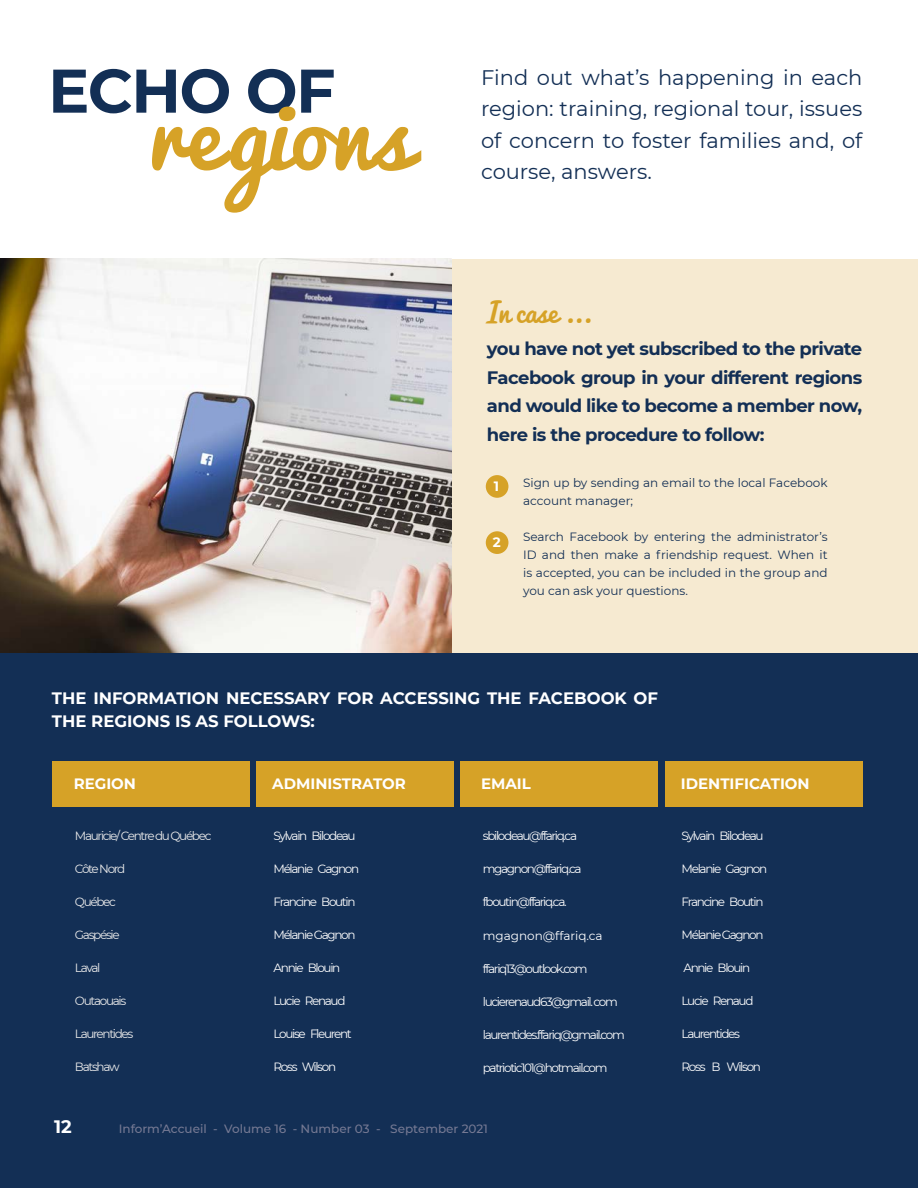
<style>
.page{position:relative;width:918px;height:1188px;background:#fff}
.page>*{position:absolute;margin:0;border:0;box-sizing:border-box;transform-origin:0 0}
.t1{font:93px "Pacifico";color:#d6a227}
.t2{font:700 61.5px "Montserrat";letter-spacing:-.025em;color:#132f55}
.t3{font:27px "Pacifico";letter-spacing:-.02em;color:#d6a227}
.t4{font:21px/31.5px "Montserrat";color:#132f55;text-align:justify}
.t5{font:700 18px/28.5px "Montserrat";letter-spacing:-.03em;color:#132f55;text-align:justify}
.t6{font:700 18px "Montserrat";color:#fff}
.t7{font:700 16.5px/22.5px "Montserrat";color:#fff}
.t8{font:700 15px "Montserrat";color:#fff}
.t9{font:700 13.5px "Montserrat";color:#fff}
.t10{font:12px "Montserrat";letter-spacing:-.11em;color:#fff}
.t11{font:12px/18px "Montserrat";color:#132f55}
.t12{font:12px "Montserrat";letter-spacing:-.11em;color:#ebebeb}
.t13{font:500 12px "Montserrat";color:#757993}
.t14{font:12px "Montserrat";color:#fff}
</style>
<div class="page">
<div style="left:0;top:652px;width:918px;height:536px;background:#132f55"></div>
<div style="left:52px;top:761px;width:198px;height:46px;background:#d6a227"></div>
<div style="left:438px;top:259px;width:480px;height:393px;background:#f6ead1"></div>
<div style="left:461px;top:761px;width:197px;height:46px;background:#d6a227"></div>
<div style="left:257px;top:761px;width:197px;height:46px;background:#d6a227"></div>
<div style="left:665px;top:761px;width:197px;height:46px;background:#d6a227"></div>
<div style="left:486px;top:475px;width:22px;height:23px;background:#d6a227;border-radius:50%"></div>
<div style="left:486px;top:531px;width:22px;height:23px;background:#d6a227;border-radius:50%"></div>
<img style="left:0;top:258px;width:452px;height:394px">
<h2 class="t2" style="left:48px;top:46px;width:289px">ECHO OF</h2>
<h1 class="t1" style="left:146px;top:84px;width:266px">re gions</h1>
<h3 class="t4" style="left:481px;top:61px;width:383px">Find out what’s happening in each region: training, regional tour, issues of concern to foster families and, of course, answers.</h3>
<h3 class="t3" style="left:487px;top:298px;width:106px">In case ...</h3>
<h3 class="t5" style="left:487px;top:334px;width:377px">you have not yet subscribed to the private Facebook group in your different regions and would like to become a member now, here is the procedure to follow:</h3>
<p class="t9" style="left:494px;top:477px;width:7px">1</p>
<p class="t9" style="left:493px;top:533px;width:9px">2</p>
<p class="t11" style="left:523px;top:473px;width:306px">Sign up by sending an email to the local Facebook account manager;</p>
<p class="t11" style="left:523px;top:527px;width:306px;text-align:justify">Search Facebook by entering the administrator’s ID and then make a friendship request. When it is accepted, you can be included in the group and you can ask your questions.</p>
<h3 class="t7" style="left:52px;top:686px;width:608px">THE INFORMATION NECESSARY FOR ACCESSING THE FACEBOOK OF<br>THE REGIONS IS AS FOLLOWS:</h3>
<p class="t8" style="left:74px;top:773px;width:64px">REGION</p>
<p class="t8" style="left:272px;top:773px;width:135px">ADMINISTRATOR</p>
<p class="t8" style="left:481px;top:773px;width:51px">EMAIL</p>
<p class="t8" style="left:681px;top:773px;width:130px">IDENTIFICATION</p>
<p class="t12" style="left:75px;top:827px;width:138px">Mauricie/ Centre du Québec</p>
<p class="t12" style="left:75px;top:860px;width:52px">Côte Nord</p>
<p class="t12" style="left:75px;top:893px;width:42px">Québec</p>
<p class="t12" style="left:75px;top:926px;width:46px">Gaspésie</p>
<p class="t12" style="left:75px;top:959px;width:27px">Laval</p>
<p class="t12" style="left:75px;top:992px;width:53px">Outaouais</p>
<p class="t12" style="left:75px;top:1025px;width:60px">Laurentides</p>
<p class="t12" style="left:75px;top:1058px;width:46px">Batshaw</p>
<p class="t10" style="left:274px;top:827px;width:84px">Sylvain Bilodeau</p>
<p class="t10" style="left:274px;top:860px;width:87px">Mélanie Gagnon</p>
<p class="t10" style="left:274px;top:893px;width:83px">Francine Boutin</p>
<p class="t10" style="left:274px;top:926px;width:84px">Mélanie Gagnon</p>
<p class="t10" style="left:274px;top:959px;width:68px">Annie Blouin</p>
<p class="t10" style="left:274px;top:992px;width:73px">Lucie Renaud</p>
<p class="t10" style="left:274px;top:1025px;width:80px">Louise Fleurent</p>
<p class="t10" style="left:274px;top:1058px;width:64px">Ross Wilson</p>
<p class="t10" style="left:483px;top:827px;width:96px">sbilodeau@ffariq.ca</p>
<p class="t10" style="left:483px;top:860px;width:100px">mgagnon@ffariq.ca</p>
<p class="t10" style="left:483px;top:893px;width:85px">fboutin@ffariq.ca.</p>
<p class="t14" style="left:483px;top:928px;width:121px">mgagnon@ffariq.ca</p>
<p class="t10" style="left:483px;top:961px;width:106px">ffariq13@outlook.com</p>
<p class="t10" style="left:483px;top:994px;width:137px">lucierenaud63@gmail.com</p>
<p class="t10" style="left:483px;top:1027px;width:144px">laurentides.ffariq@gmail.com</p>
<p class="t10" style="left:483px;top:1060px;width:126px">patriotic101@hotmail.com</p>
<h3 class="t6" style="left:54px;top:1114px;width:19px">12</h3>
<p class="t13" style="left:119px;top:1120px;width:371px">Inform’Accueil - Volume 16 - Number 03 - September 2021</p>
<p class="t10" style="left:682px;top:827px;width:84px">Sylvain Bilodeau</p>
<p class="t10" style="left:682px;top:860px;width:87px">Melanie Gagnon</p>
<p class="t10" style="left:682px;top:893px;width:83px">Francine Boutin</p>
<p class="t10" style="left:682px;top:926px;width:84px">Mélanie Gagnon</p>
<p class="t10" style="left:683px;top:959px;width:68px">Annie Blouin</p>
<p class="t10" style="left:682px;top:992px;width:73px">Lucie Renaud</p>
<p class="t10" style="left:682px;top:1025px;width:60px">Laurentides</p>
<p class="t10" style="left:682px;top:1058px;width:81px">Ross B Wilson</p>
</div>
